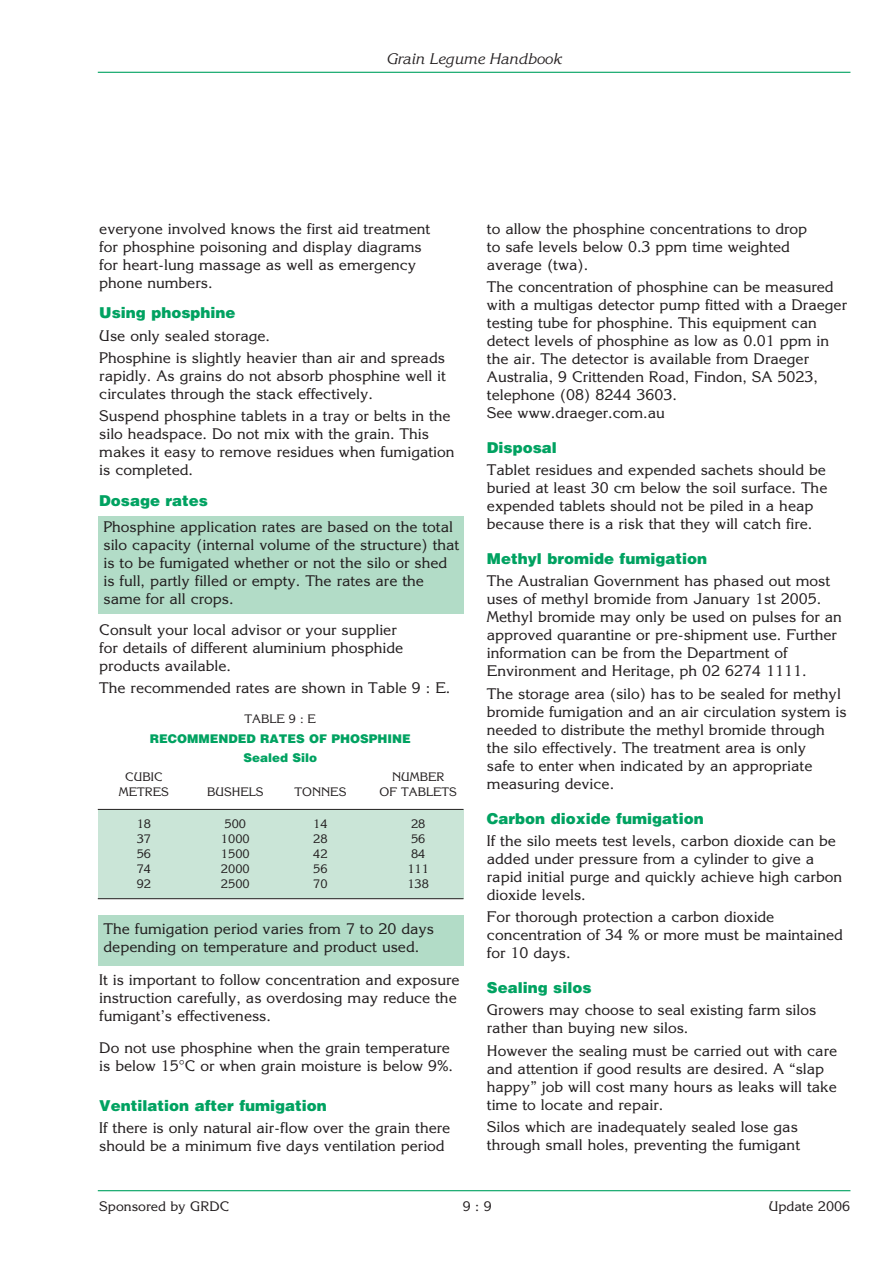
<style>
.page{position:relative;width:893px;height:1263px;background:#fff}
.page>*{position:absolute;margin:0;border:0;box-sizing:border-box;transform-origin:0 0}
.t1{font:15px/18px "Korinna";color:#231f20}
.t2{font:italic 15px "Korinna";color:#231f20}
.t3{font:13.5px "Korinna";color:#231f20}
.t4{font:12px "Korinna";color:#231f20}
.t5{font:900 12px "Helvetica";color:#00a261}
.s1{font-family:"Helvetica";font-weight:900;color:#00a261}
</style>
<div class="page">
<hr style="left:98px;top:72px;width:752px;height:1px;background:#00a261">
<hr style="left:98px;top:1190px;width:752px;height:1px;background:#00a261">
<div style="left:98px;top:809px;width:365px;height:90px;background:#cae5d7"></div>
<div style="left:98px;top:915px;width:365px;height:50px;background:#b2dcc7"></div>
<div style="left:98px;top:516px;width:365px;height:98px;background:#b2dcc7"></div>
<hr style="left:98px;top:809px;width:365px;height:1px;background:#231f20">
<hr style="left:98px;top:898px;width:365px;height:1px;background:#231f20">
<p class="t2" style="left:386px;top:53px;width:177px">Grain Legume Handbook</p>
<p class="t1" style="left:99px;top:221px;width:333px">everyone involved knows the first aid treatment for phosphine poisoning and display diagrams for heart-lung massage as well as emergency phone numbers.</p>
<p class="t1" style="left:99px;top:303px;width:347px;line-height:22.2px"><span class="s1">Using phosphine<br></span>Use only sealed storage.<br>Phosphine is slightly heavier than air and spreads</p>
<p class="t1" style="left:99px;top:368px;width:348px">rapidly. As grains do not absorb phosphine well it circulates through the stack effectively.</p>
<p class="t1" style="left:99px;top:408px;width:357px">Suspend phosphine tablets in a tray or belts in the silo headspace. Do not mix with the grain. This makes it easy to remove residues when fumigation is completed.</p>
<p class="t1" style="left:99px;top:489px;width:355px;line-height:26.5px"><span class="s1">Dosage rates<br></span>Phosphine application rates are based on the total</p>
<p class="t1" style="left:104px;top:538px;width:357px">silo capacity (internal volume of the structure) that is to be fumigated whether or not the silo or shed is full, partly filled or empty. The rates are the same for all crops.</p>
<p class="t1" style="left:99px;top:622px;width:305px">Consult your local advisor or your supplier for details of different aluminium phosphide products available.</p>
<p class="t1" style="left:99px;top:681px;width:353px">The recommended rates are shown in Table 9 : E.</p>
<p class="t4" style="left:245px;top:714px;width:73px">TABLE 9 : E</p>
<p class="t5" style="left:150px;top:734px;width:263px">RECOMMENDED RATES OF PHOSPHINE</p>
<p class="t5" style="left:243px;top:753px;width:75px">Sealed Silo</p>
<p class="t4" style="left:125px;top:772px;width:39px">CUBIC</p>
<p class="t4" style="left:392px;top:772px;width:54px">NUMBER</p>
<p class="t4" style="left:119px;top:787px;width:51px">METRES</p>
<p class="t4" style="left:207px;top:787px;width:58px">BUSHELS</p>
<p class="t4" style="left:294px;top:787px;width:53px">TONNES</p>
<p class="t4" style="left:380px;top:787px;width:79px">OF TABLETS</p>
<p class="t4" style="left:137px;top:819px;width:16px">18</p>
<p class="t4" style="left:225px;top:819px;width:23px">500</p>
<p class="t4" style="left:313px;top:819px;width:16px">14</p>
<p class="t4" style="left:411px;top:819px;width:16px">28</p>
<p class="t4" style="left:137px;top:834px;width:16px">37</p>
<p class="t4" style="left:221px;top:834px;width:30px">1000</p>
<p class="t4" style="left:313px;top:834px;width:16px">28</p>
<p class="t4" style="left:411px;top:834px;width:16px">56</p>
<p class="t4" style="left:137px;top:849px;width:16px">56</p>
<p class="t4" style="left:221px;top:849px;width:30px">1500</p>
<p class="t4" style="left:313px;top:849px;width:16px">42</p>
<p class="t4" style="left:411px;top:849px;width:16px">84</p>
<p class="t4" style="left:137px;top:864px;width:16px">74</p>
<p class="t4" style="left:221px;top:864px;width:30px">2000</p>
<p class="t4" style="left:313px;top:864px;width:16px">56</p>
<p class="t4" style="left:407px;top:864px;width:23px">111</p>
<p class="t4" style="left:137px;top:879px;width:16px">92</p>
<p class="t4" style="left:221px;top:879px;width:30px">2500</p>
<p class="t4" style="left:313px;top:879px;width:16px">70</p>
<p class="t4" style="left:407px;top:879px;width:23px">138</p>
<p class="t1" style="left:104px;top:921px;width:332px">The fumigation period varies from 7 to 20 days depending on temperature and product used.</p>
<p class="t1" style="left:99px;top:972px;width:362px">It is important to follow concentration and exposure instruction carefully, as overdosing may reduce the fumigant’s effectiveness.</p>
<p class="t1" style="left:99px;top:1041px;width:355px">Do not use phosphine when the grain temperature is below 15°C or when grain moisture is below 9%.</p>
<p class="t1" style="left:99px;top:1096px;width:352px;line-height:22.2px"><span class="s1">Ventilation after fumigation<br></span>If there is only natural air-flow over the grain there</p>
<p class="t1" style="left:99px;top:1138px;width:347px">should be a minimum five days ventilation period</p>
<p class="t1" style="left:487px;top:221px;width:322px">to allow the phosphine concentrations to drop to safe levels below 0.3 ppm time weighted average (twa).</p>
<p class="t1" style="left:487px;top:279px;width:362px">The concentration of phosphine can be measured with a multigas detector pump fitted with a Draeger testing tube for phosphine. This equipment can detect levels of phosphine as low as 0.01 ppm in the air. The detector is available from Draeger Australia, 9 Crittenden Road, Findon, SA 5023, telephone (08) 8244 3603.<br>See www.draeger.com.au</p>
<p class="t1" style="left:487px;top:438px;width:340px;line-height:22.2px"><span class="s1">Disposal<br></span>Tablet residues and expended sachets should be</p>
<p class="t1" style="left:487px;top:480px;width:342px">buried at least 30 cm below the soil surface. The expended tablets should not be piled in a heap because there is a risk that they will catch fire.</p>
<p class="t1" style="left:487px;top:549px;width:345px;line-height:22.2px"><span class="s1">Methyl bromide fumigation<br></span>The Australian Government has phased out most</p>
<p class="t1" style="left:487px;top:592px;width:356px">uses of methyl bromide from January 1st 2005.<br>Methyl bromide may only be used on pulses for an approved quarantine or pre-shipment use. Further information can be from the Department of Environment and Heritage, ph 02 6274 1111.</p>
<p class="t1" style="left:487px;top:686px;width:361px">The storage area (silo) has to be sealed for methyl bromide fumigation and an air circulation system is needed to distribute the methyl bromide through the silo effectively. The treatment area is only<br>safe to enter when indicated by an appropriate measuring device.</p>
<p class="t1" style="left:487px;top:809px;width:350px;line-height:22.2px"><span class="s1">Carbon dioxide fumigation<br></span>If the silo meets test levels, carbon dioxide can be</p>
<p class="t1" style="left:487px;top:851px;width:357px">added under pressure from a cylinder to give a rapid initial purge and quickly achieve high carbon dioxide levels.</p>
<p class="t1" style="left:487px;top:909px;width:357px">For thorough protection a carbon dioxide concentration of 34 % or more must be maintained for 10 days.</p>
<p class="t1" style="left:487px;top:978px;width:331px;line-height:22.2px"><span class="s1">Sealing silos<br></span>Growers may choose to seal existing farm silos</p>
<p class="t1" style="left:487px;top:1018px;width:352px;line-height:22.2px">rather than buying new silos.<br>However the sealing must be carried out with care</p>
<p class="t1" style="left:487px;top:1061px;width:352px">and attention if good results are desired. A “slap happy” job will cost many hours as leaks will take time to locate and repair.</p>
<p class="t1" style="left:487px;top:1119px;width:315px">Silos which are inadequately sealed lose gas through small holes, preventing the fumigant</p>
<p class="t3" style="left:99px;top:1201px;width:132px">Sponsored by GRDC</p>
<p class="t3" style="left:463px;top:1201px;width:31px">9 : 9</p>
<p class="t3" style="left:769px;top:1201px;width:83px">Update 2006</p>
</div>
